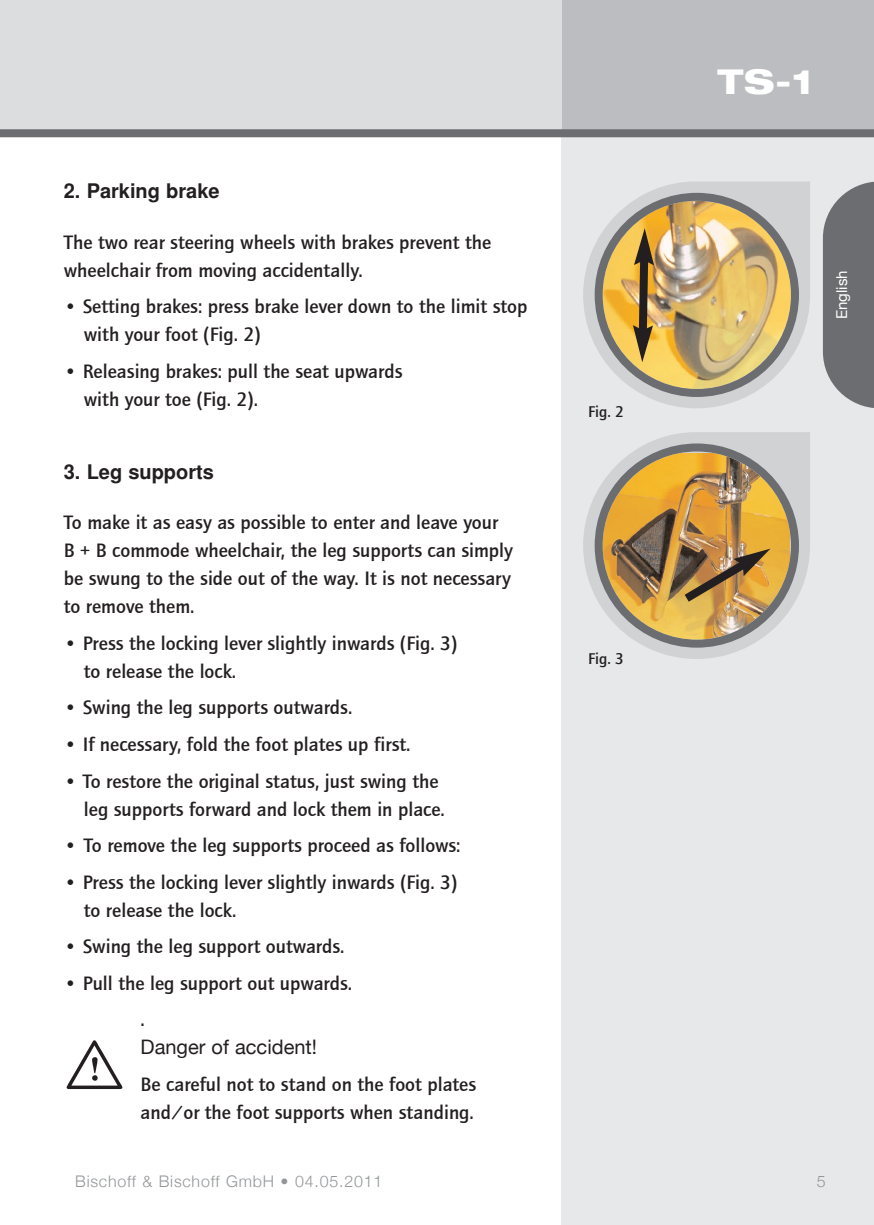
<style>
.page{position:relative;width:874px;height:1225px;background:#fff}
.page>*{position:absolute;margin:0;border:0;box-sizing:border-box;transform-origin:0 0}
.t1{font:italic 800 expanded 34.2px "Helvetica Neue";color:#fff}
.t2{font:500 20px/28px "Quay Sans";color:#231f20}
.t3{font:700 20px "Helvetica";color:#231f20}
.t4{font:20px "Helvetica Neue";color:#231f20}
.t5{font:300 16px "Helvetica Neue";letter-spacing:.05em;color:#939598}
.t6{font:500 16px "Quay Sans";color:#231f20}
.t7{font:15px "Helvetica Neue";color:#fff}
</style>
<div class="page">
<div style="left:561px;top:133px;width:312px;height:1092px;background:#e7e8e9"></div>
<div style="left:561px;top:0;width:312px;height:133px;background:#bcbdc0"></div>
<div style="left:0;top:0;width:561px;height:133px;background:#dcdddf"></div>
<div style="left:0;top:129px;width:873px;height:8px;background:#6c6d70"></div>
<svg style="left:822px;top:182px;width:51px;height:226px;background:#7c7d80"></svg>
<svg style="left:583px;top:181px;width:226px;height:227px"></svg>
<svg style="left:583px;top:432px;width:226px;height:227px"></svg>
<svg style="left:67px;top:1040px;width:55px;height:49px"></svg>
<img style="left:594px;top:193px;width:204px;height:204px">
<img style="left:594px;top:443px;width:204px;height:204px">
<h1 class="t1" style="left:717px;top:68px;width:97px">TS-1</h1>
<p class="t3" style="left:64px;top:183px;width:157px">2. Parking brake</p>
<p class="t2" style="left:64px;top:230px;width:429px">The two rear steering wheels with brakes prevent the wheelchair from moving accidentally.</p>
<p class="t2" style="left:84px;top:294px;width:445px;text-indent:-20px">• Setting brakes: press brake lever down to the limit stop with your foot (Fig. 2)</p>
<p class="t2" style="left:84px;top:359px;width:320px;text-indent:-20px">• Releasing brakes: pull the seat upwards with your toe (Fig. 2).</p>
<p class="t3" style="left:64px;top:464px;width:152px">3. Leg supports</p>
<p class="t2" style="left:64px;top:510px;width:450px">To make it as easy as possible to enter and leave your B + B commode wheelchair, the leg supports can simply be swung to the side out of the way. It is not necessary to remove them.</p>
<p class="t2" style="left:84px;top:631px;width:375px;text-indent:-20px">• Press the locking lever slightly inwards (Fig. 3) to release the lock.</p>
<p class="t2" style="left:64px;top:695px;width:290px">• Swing the leg supports outwards.</p>
<p class="t2" style="left:64px;top:732px;width:348px">• If necessary, fold the foot plates up first.</p>
<p class="t2" style="left:84px;top:768px;width:362px;text-indent:-20px">• To restore the original status, just swing the leg supports forward and lock them in place.</p>
<p class="t2" style="left:64px;top:833px;width:398px">• To remove the leg supports proceed as follows:</p>
<p class="t2" style="left:84px;top:869px;width:375px;text-indent:-20px">• Press the locking lever slightly inwards (Fig. 3) to release the lock.</p>
<p class="t2" style="left:64px;top:934px;width:282px">• Swing the leg support outwards.</p>
<p class="t2" style="left:140px;top:966px;width:213px;line-height:36.6px;text-indent:-77px">• Pull the leg support out upwards. .</p>
<p class="t4" style="left:140px;top:1035px;width:178px">Danger of accident!</p>
<p class="t2" style="left:140px;top:1071px;width:337px">Be careful not to stand on the foot plates and/or the foot supports when standing.</p>
<p class="t6" style="left:588px;top:405px;width:37px">Fig. 2</p>
<p class="t6" style="left:588px;top:652px;width:37px">Fig. 3</p>
<p class="t7" style="left:832px;top:319px;width:50px;rotate:-90deg">English</p>
<p class="t5" style="left:75px;top:1171px;width:308px">Bischoff &amp; Bischoff GmbH • 04.05.2011</p>
<p class="t5" style="left:816px;top:1171px;width:10px">5</p>
</div>
